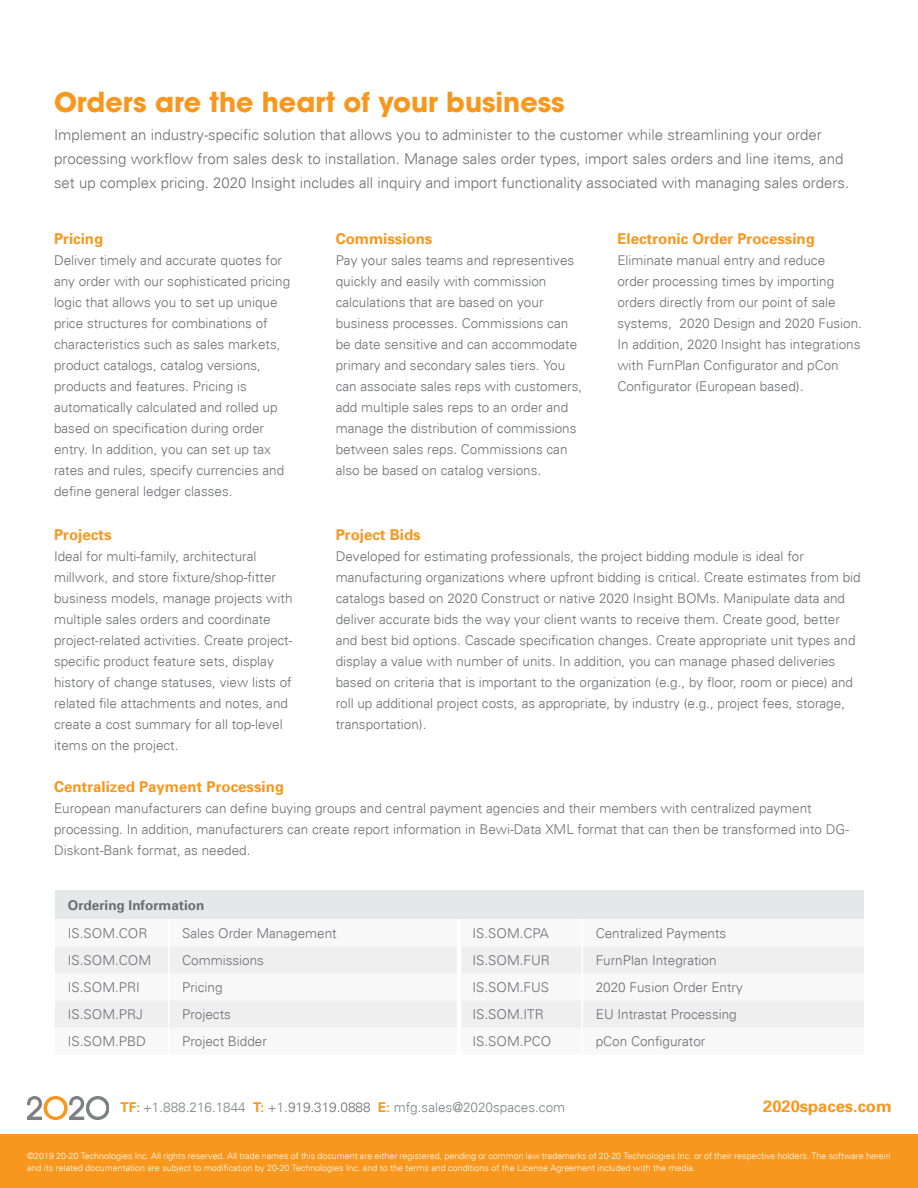
<style>
.page{position:relative;width:918px;height:1188px;background:#fff}
.page>*{position:absolute;margin:0;border:0;box-sizing:border-box;transform-origin:0 0}
.t1{font:700 27px "Avant Garde";color:#f8971d}
.t2{font:700 16.5px "Univers 65";color:#f8971d}
.t3{font:300 15px/24px "Univers";color:#6d6e71}
.t4{font:700 15px "Univers 65";color:#f8971d}
.t5{font:300 13.5px/21px "Univers";color:#6d6e71}
.t6{font:300 13.5px "Univers";color:#7e8083}
.t7{font:700 13.5px "Univers 65";color:#6d6e71}
.t8{font:300 8.85px/12px "Univers";color:#fff}
.s1{font-family:"Univers 65";font-weight:700;color:#f8971d}
.s2{color:#6d6e71}
</style>
<div class="page">
<svg style="left:28px;top:1096px;width:81px;height:24px"></svg>
<div style="left:0;top:1134px;width:918px;height:54px;background:#f8971d"></div>
<svg style="left:55px;top:890px;width:809px;height:138px"></svg>
<hr style="left:457px;top:919px;width:4px;height:27px;background:#fff">
<hr style="left:457px;top:946px;width:4px;height:27px;background:#fff">
<hr style="left:457px;top:973px;width:4px;height:28px;background:#fff">
<hr style="left:457px;top:1001px;width:4px;height:27px;background:#fff">
<h1 class="t1" style="left:54px;top:85px;width:512px">Orders are the heart of your business</h1>
<p class="t3" style="left:54px;top:124px;width:797px">Implement an industry-specific solution that allows you to administer to the customer while streamlining your order processing workflow from sales desk to installation. Manage sales order types, import sales orders and line items, and set up complex pricing. 2020 Insight includes all inquiry and import functionality associated with managing sales orders.</p>
<p class="t4" style="left:54px;top:232px;width:51px">Pricing</p>
<p class="t5" style="left:54px;top:251px;width:238px">Deliver timely and accurate quotes for any order with our sophisticated pricing logic that allows you to set up unique price structures for combinations of characteristics such as sales markets, product catalogs, catalog versions, products and features. Pricing is automatically calculated and rolled up based on specification during order entry. In addition, you can set up tax rates and rules, specify currencies and define general ledger classes.</p>
<p class="t4" style="left:54px;top:529px;width:59px">Projects</p>
<p class="t5" style="left:54px;top:547px;width:240px">Ideal for multi-family, architectural millwork, and store fixture/shop-fitter business models, manage projects with multiple sales orders and coordinate project-related activities. Create project&shy;specific product feature sets, display history of change statuses, view lists of related file attachments and notes, and create a cost summary for all top-level items on the project.</p>
<p class="t4" style="left:336px;top:232px;width:98px">Commissions</p>
<p class="t5" style="left:336px;top:251px;width:248px">Pay your sales teams and representives quickly and easily with commission calculations that are based on your business processes. Commissions can be date sensitive and can accommodate primary and secondary sales tiers. You can associate sales reps with customers, add multiple sales reps to an order and manage the distribution of commissions between sales reps. Commissions can also be based on catalog versions.</p>
<p class="t4" style="left:617px;top:232px;width:199px">Electronic Order Processing</p>
<p class="t5" style="left:617px;top:251px;width:246px">Eliminate manual entry and reduce<br>order processing times by importing orders directly from our point of sale systems, 2020 Design and 2020 Fusion.<br>In addition, 2020 Insight has integrations with FurnPlan Configurator and pCon Configurator (European based).</p>
<p class="t4" style="left:336px;top:529px;width:87px">Project Bids</p>
<p class="t5" style="left:336px;top:547px;width:527px">Developed for estimating professionals, the project bidding module is ideal for manufacturing organizations where upfront bidding is critical. Create estimates from bid catalogs based on 2020 Construct or native 2020 Insight BOMs. Manipulate data and deliver accurate bids the way your client wants to receive them. Create good, better and best bid options. Cascade specification changes. Create appropriate unit types and display a value with number of units. In addition, you can manage phased deliveries based on criteria that is important to the organization (e.g., by floor, room or piece) and roll up additional project costs, as appropriate, by industry (e.g., project fees, storage, transportation).</p>
<p class="t4" style="left:54px;top:780px;width:232px">Centralized Payment Processing</p>
<p class="t5" style="left:54px;top:799px;width:797px">European manufacturers can define buying groups and central payment agencies and their members with centralized payment processing. In addition, manufacturers can create report information in Bewi-Data XML format that can then be transformed into DG-<br>Diskont-Bank format, as needed.</p>
<p class="t7" style="left:68px;top:899px;width:138px">Ordering Information</p>
<p class="t5" style="left:68px;top:924px;width:81px">IS.SOM.COR</p>
<p class="t5" style="left:182px;top:924px;width:156px">Sales Order Management</p>
<p class="t5" style="left:473px;top:924px;width:78px">IS.SOM.CPA</p>
<p class="t5" style="left:596px;top:924px;width:132px">Centralized Payments</p>
<p class="t5" style="left:68px;top:951px;width:85px">IS.SOM.COM</p>
<p class="t5" style="left:182px;top:951px;width:83px">Commissions</p>
<p class="t5" style="left:473px;top:951px;width:79px">IS.SOM.FUR</p>
<p class="t5" style="left:596px;top:951px;width:122px">FurnPlan Integration</p>
<p class="t5" style="left:68px;top:978px;width:74px">IS.SOM.PRI</p>
<p class="t5" style="left:182px;top:978px;width:42px">Pricing</p>
<p class="t5" style="left:473px;top:978px;width:78px">IS.SOM.FUS</p>
<p class="t5" style="left:596px;top:978px;width:149px">2020 Fusion Order Entry</p>
<p class="t5" style="left:68px;top:1005px;width:77px">IS.SOM.PRJ</p>
<p class="t5" style="left:182px;top:1005px;width:50px">Projects</p>
<p class="t5" style="left:473px;top:1005px;width:73px">IS.SOM.ITR</p>
<p class="t5" style="left:596px;top:1005px;width:143px">EU Intrastat Processing</p>
<p class="t5" style="left:68px;top:1032px;width:80px">IS.SOM.PBD</p>
<p class="t5" style="left:182px;top:1032px;width:86px">Project Bidder</p>
<p class="t5" style="left:473px;top:1032px;width:80px">IS.SOM.PCO</p>
<p class="t5" style="left:596px;top:1032px;width:111px">pCon Configurator</p>
<p class="t6" style="left:121px;top:1101px;width:446px"><span class="s1">TF:</span> +1.888.216.1844 <span class="s1">T:</span> +1.<span class="s2">919.319.0888</span> <span class="s1">E:</span> mfg.sales@2020spaces.com</p>
<p class="t2" style="left:763px;top:1099px;width:130px">2020spaces.com</p>
<p class="t8" style="left:27px;top:1151px;width:865px">©2019 20-20 Technologies Inc. All rights reserved. All trade names of this document are either registered, pending or common law trademarks of 20-20 Technologies Inc. or of their respective holders. The software herein and its related documentation are subject to modification by 20-20 Technologies Inc. and to the terms and conditions of the License Agreement included with the media.</p>
</div>
